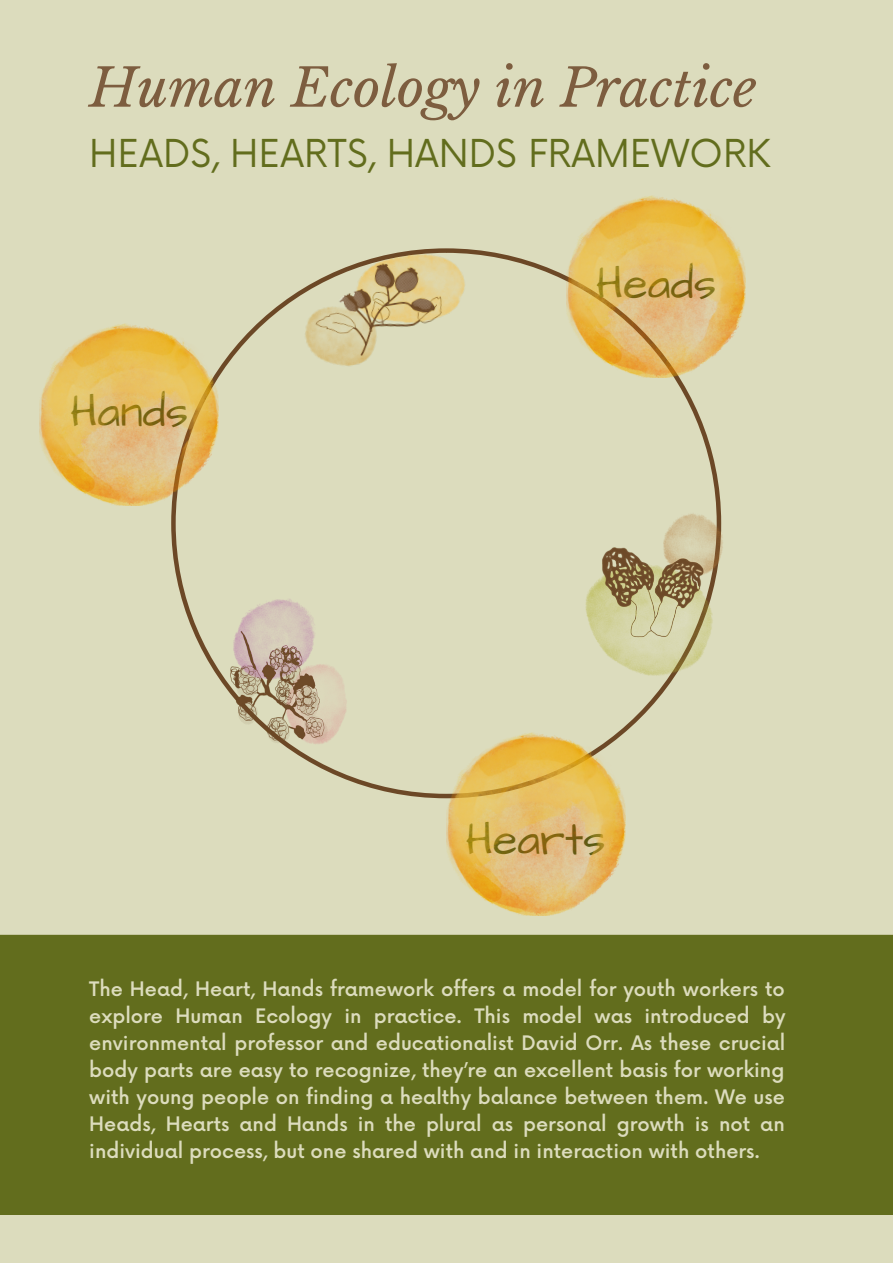
<style>
.page{position:relative;width:893px;height:1264px;background:#fff}
.page>*{position:absolute;margin:0;border:0;box-sizing:border-box;transform-origin:0 0}
.t1{font:italic 52.5px "Libre Baskerville";color:#7d5d3f}
.t2{font:45px "Architects Daughter";color:#435918}
.t3{font:37.5px "Now";color:#626d1d}
.t4{font:500 19.5px/27px "Now";color:#dcdcbd;text-align:justify}
</style>
<div class="page">
<div style="left:0;top:0;width:892px;height:1262px;background:#dcdcbd"></div>
<div style="left:0;top:934px;width:892px;height:281px;background:#626d1d"></div>
<svg style="left:171px;top:254px;width:550px;height:544px"></svg>
<img style="left:282px;top:248px;width:221px;height:129px">
<img style="left:575px;top:505px;width:148px;height:221px">
<img style="left:194px;top:545px;width:199px;height:253px">
<img style="left:566px;top:195px;width:179px;height:182px">
<img style="left:446px;top:731px;width:179px;height:184px">
<img style="left:40px;top:322px;width:179px;height:183px">
<h1 class="t1" style="left:89px;top:56px;width:669px">Human Ecology in Practice</h1>
<h3 class="t3" style="left:89px;top:132px;width:682px">HEADS, HEARTS, HANDS FRAMEWORK</h3>
<h2 class="t2" style="left:70px;top:381px;width:120px">Hands</h2>
<h2 class="t2" style="left:596px;top:253px;width:121px">Heads</h2>
<h2 class="t2" style="left:466px;top:809px;width:141px">Hearts</h2>
<p class="t4" style="left:89px;top:976px;width:697px">The Head, Heart, Hands framework offers a model for youth workers to explore Human Ecology in practice. This model was introduced by environmental professor and educationalist David Orr. As these crucial body parts are easy to recognize, they’re an excellent basis for working with young people on finding a healthy balance between them. We use Heads, Hearts and Hands in the plural as personal growth is not an individual process, but one shared with and in interaction with others.</p>
</div>
